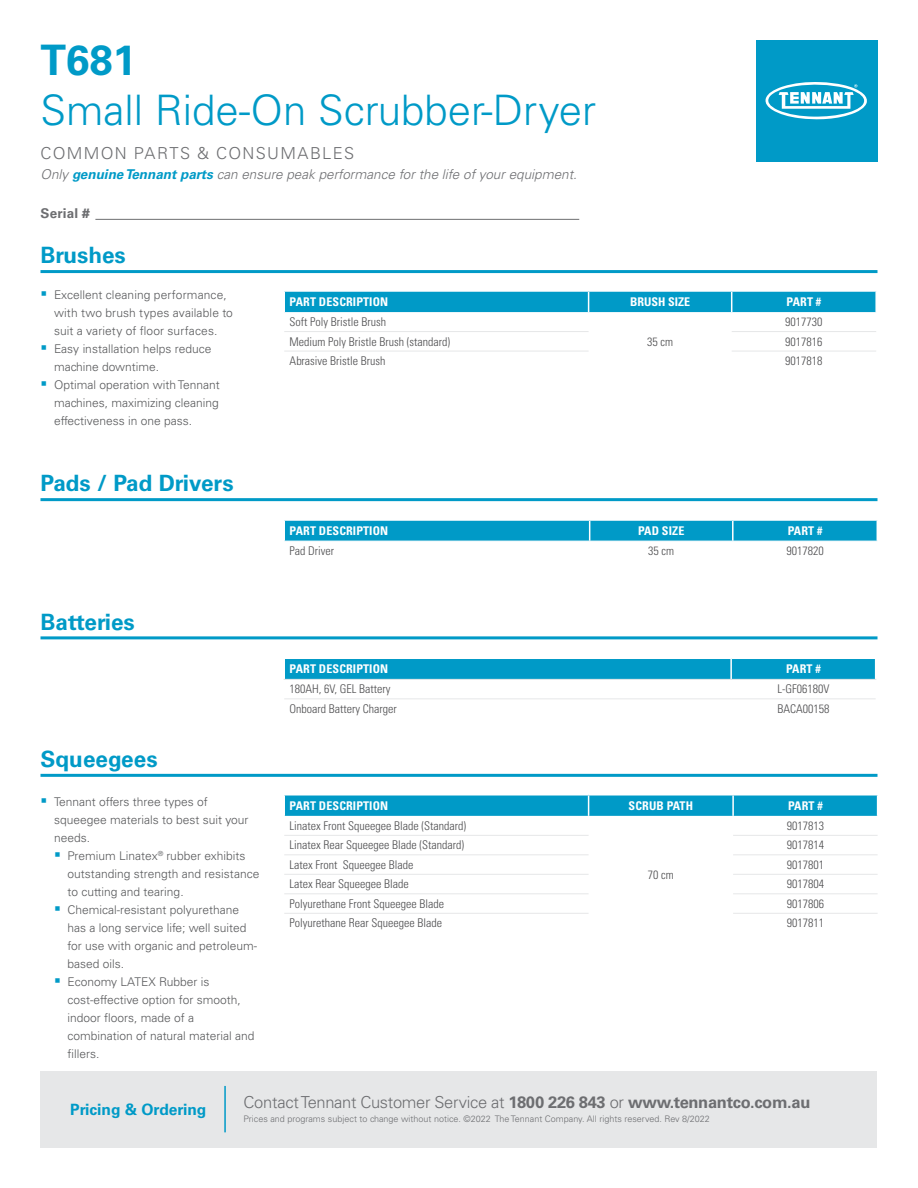
<style>
.page{position:relative;width:918px;height:1188px;background:#fff}
.page>*{position:absolute;margin:0;border:0;box-sizing:border-box;transform-origin:0 0}
.t1{font:300 42px "Univers LT Std";color:#009ac7}
.t2{font:700 42px "Univers LT Std";color:#009ac7}
.t3{font:700 22.5px "Univers LT Std";color:#009ac7}
.t4{font:300 16.5px "Univers LT Std";letter-spacing:-.02em;color:#6d6e71}
.t5{font:300 16.5px "Univers LT Std";letter-spacing:.08em;color:#6d6e71}
.t6{font:700 15.6px "Univers LT Std";color:#009ac7}
.t7{font:italic 300 13.5px "Univers LT Std";color:#6d6e71}
.t8{font:700 13.5px "Univers LT Std";letter-spacing:.015em;color:#6d6e71}
.t9{font:300 12px/18px "Univers LT Std";color:#58595b}
.t10{font:300 condensed 12px "Univers LT Std";color:#4d4d4f}
.t11{font:700 condensed 12px "Univers LT Std";letter-spacing:.01em;color:#fff}
.t12{font:300 9px "Univers LT Std";color:#6d6e71}
.s1{font-weight:700;color:#009ac7}
.s2{font-weight:700}
</style>
<div class="page">
<div style="left:284px;top:291px;width:592px;height:21px;background:#009ac7"></div>
<hr style="left:284px;top:331px;width:305px;height:1px;background:#e6e7e8">
<hr style="left:732px;top:331px;width:144px;height:1px;background:#e6e7e8">
<hr style="left:284px;top:351px;width:305px;height:1px;background:#e6e7e8">
<hr style="left:732px;top:351px;width:144px;height:1px;background:#e6e7e8">
<hr style="left:95px;top:219px;width:484px;height:1px;background:#6d6e71">
<div style="left:756px;top:40px;width:122px;height:122px;background:#009ac7"></div>
<svg style="left:765px;top:82px;width:102px;height:38px"></svg>
<div style="left:40px;top:1071px;width:838px;height:77px;background:#e6e7e8"></div>
<hr style="left:40px;top:270px;width:838px;height:3px;background:#009ac7">
<hr style="left:224px;top:1086px;width:2px;height:46px;background:#009ac7">
<svg style="left:284px;top:520px;width:594px;height:21px;background:#0fa0ca"></svg>
<hr style="left:40px;top:498px;width:838px;height:3px;background:#009ac7">
<svg style="left:285px;top:658px;width:590px;height:21px;background:#0e9fca"></svg>
<hr style="left:284px;top:679px;width:447px;height:1px;background:#e6e7e8">
<hr style="left:731px;top:679px;width:145px;height:1px;background:#e6e7e8">
<hr style="left:284px;top:698px;width:447px;height:1px;background:#e6e7e8">
<hr style="left:731px;top:698px;width:145px;height:1px;background:#e6e7e8">
<hr style="left:40px;top:636px;width:838px;height:3px;background:#009ac7">
<hr style="left:40px;top:774px;width:838px;height:3px;background:#009ac7">
<svg style="left:284px;top:795px;width:594px;height:21px;background:#099dc9"></svg>
<hr style="left:732px;top:796px;width:2px;height:20px;background:#fff">
<hr style="left:284px;top:835px;width:305px;height:1px;background:#e6e7e8">
<hr style="left:733px;top:835px;width:145px;height:1px;background:#e6e7e8">
<hr style="left:284px;top:854px;width:305px;height:1px;background:#e6e7e8">
<hr style="left:733px;top:854px;width:145px;height:1px;background:#e6e7e8">
<hr style="left:284px;top:874px;width:305px;height:1px;background:#e6e7e8">
<hr style="left:733px;top:874px;width:145px;height:1px;background:#e6e7e8">
<hr style="left:284px;top:893px;width:305px;height:1px;background:#e6e7e8">
<hr style="left:733px;top:893px;width:145px;height:1px;background:#e6e7e8">
<hr style="left:284px;top:913px;width:305px;height:1px;background:#e6e7e8">
<hr style="left:733px;top:913px;width:145px;height:1px;background:#e6e7e8">
<h1 class="t2" style="left:40px;top:35px;width:97px">T681</h1>
<h1 class="t1" style="left:40px;top:85px;width:557px">Small Ride-On Scrubber-Dryer</h1>
<h3 class="t5" style="left:40px;top:143px;width:315px">COMMON PARTS &amp; CONSUMABLES</h3>
<p class="t7" style="left:40px;top:166px;width:538px">Only <span class="s1">genuine Tennant parts</span> can ensure peak performance for the life of your equipment.</p>
<p class="t8" style="left:40px;top:205px;width:51px">Serial #</p>
<h2 class="t3" style="left:40px;top:242px;width:87px">Brushes</h2>
<p class="t9" style="left:54px;top:286px;width:180px">Excellent cleaning performance, with two brush types available to suit a variety of floor surfaces.<br>Easy installation helps reduce machine downtime.<br>Optimal operation with Tennant machines, maximizing cleaning effectiveness in one pass.</p>
<h2 class="t3" style="left:40px;top:470px;width:195px">Pads / Pad Drivers</h2>
<h2 class="t3" style="left:40px;top:609px;width:96px">Batteries</h2>
<h2 class="t3" style="left:40px;top:746px;width:119px">Squeegees</h2>
<p class="t9" style="left:54px;top:792px;width:196px">Tennant offers three types of squeegee materials to best suit your needs.</p>
<p class="t9" style="left:68px;top:846px;width:193px">Premium Linatex<sup>®</sup> rubber exhibits outstanding strength and resistance to cutting and tearing.<br>Chemical-resistant polyurethane has a long service life; well suited for use with organic and petroleum&shy;based oils.<br>Economy LATEX Rubber is cost-effective option for smooth, indoor floors, made of a combination of natural material and fillers.</p>
<p class="t11" style="left:290px;top:294px;width:100px">PART DESCRIPTION</p>
<p class="t11" style="left:630px;top:294px;width:62px">BRUSH SIZE</p>
<p class="t11" style="left:787px;top:294px;width:36px">PART #</p>
<p class="t10" style="left:290px;top:315px;width:98px">Soft Poly Bristle Brush</p>
<p class="t10" style="left:647px;top:334px;width:27px">35 cm</p>
<p class="t10" style="left:785px;top:315px;width:39px">9017730</p>
<p class="t10" style="left:290px;top:334px;width:162px">Medium Poly Bristle Brush (standard)</p>
<p class="t10" style="left:785px;top:334px;width:39px">9017816</p>
<p class="t10" style="left:290px;top:354px;width:97px">Abrasive Bristle Brush</p>
<p class="t10" style="left:785px;top:354px;width:39px">9017818</p>
<p class="t11" style="left:290px;top:523px;width:100px">PART DESCRIPTION</p>
<p class="t11" style="left:638px;top:523px;width:48px">PAD SIZE</p>
<p class="t11" style="left:788px;top:523px;width:36px">PART #</p>
<p class="t10" style="left:290px;top:544px;width:46px">Pad Driver</p>
<p class="t10" style="left:648px;top:544px;width:27px">35 cm</p>
<p class="t10" style="left:786px;top:544px;width:39px">9017820</p>
<p class="t11" style="left:290px;top:662px;width:100px">PART DESCRIPTION</p>
<p class="t11" style="left:786px;top:662px;width:36px">PART #</p>
<p class="t10" style="left:290px;top:682px;width:102px">180AH, 6V, GEL Battery</p>
<p class="t10" style="left:777px;top:682px;width:53px">L-GF06180V</p>
<p class="t10" style="left:290px;top:702px;width:109px">Onboard Battery Charger</p>
<p class="t10" style="left:777px;top:702px;width:53px">BACA00158</p>
<p class="t11" style="left:290px;top:798px;width:100px">PART DESCRIPTION</p>
<p class="t11" style="left:629px;top:798px;width:66px">SCRUB PATH</p>
<p class="t11" style="left:788px;top:798px;width:36px">PART #</p>
<p class="t10" style="left:290px;top:819px;width:178px">Linatex Front Squeegee Blade (Standard)</p>
<p class="t10" style="left:648px;top:867px;width:27px">70 cm</p>
<p class="t10" style="left:787px;top:819px;width:39px">9017813</p>
<p class="t10" style="left:290px;top:838px;width:176px">Linatex Rear Squeegee Blade (Standard)</p>
<p class="t10" style="left:787px;top:838px;width:39px">9017814</p>
<p class="t10" style="left:290px;top:857px;width:125px">Latex Front Squeegee Blade</p>
<p class="t10" style="left:787px;top:857px;width:39px">9017801</p>
<p class="t10" style="left:290px;top:877px;width:121px">Latex Rear Squeegee Blade</p>
<p class="t10" style="left:787px;top:877px;width:39px">9017804</p>
<p class="t10" style="left:290px;top:896px;width:156px">Polyurethane Front Squeegee Blade</p>
<p class="t10" style="left:787px;top:896px;width:39px">9017806</p>
<p class="t10" style="left:290px;top:916px;width:154px">Polyurethane Rear Squeegee Blade</p>
<p class="t10" style="left:787px;top:916px;width:39px">9017811</p>
<h3 class="t6" style="left:70px;top:1100px;width:138px">Pricing &amp; Ordering</h3>
<h3 class="t4" style="left:244px;top:1092px;width:568px">Contact Tennant Customer Service at <span class="s2">1800 226 843</span> or <span class="s2">www.tennantco.com.au</span></h3>
<p class="t12" style="left:244px;top:1114px;width:468px">Prices and programs subject to change without notice. ©2022 The Tennant Company. All rights reserved. Rev 8/2022</p>
</div>
